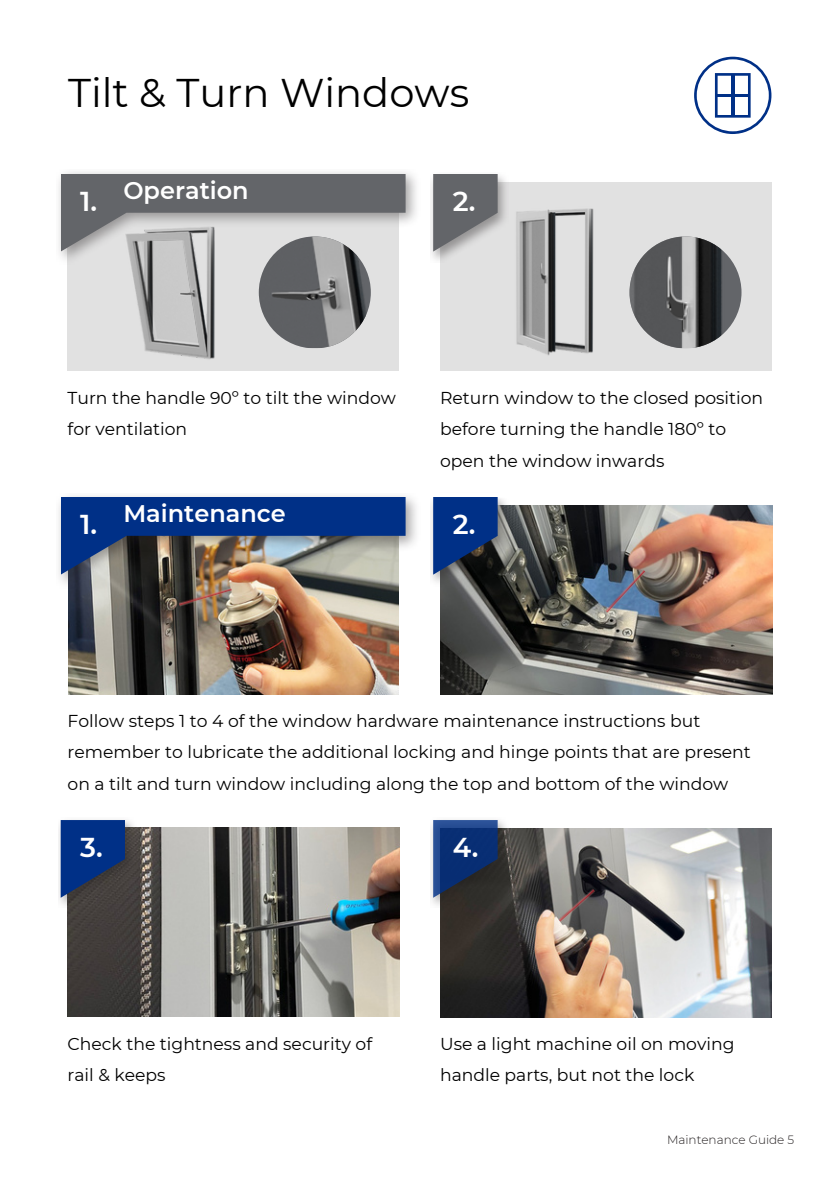
<style>
.page{position:relative;width:839px;height:1191px;background:#fff}
.page>*{position:absolute;margin:0;border:0;box-sizing:border-box;transform-origin:0 0}
.t1{font:40px "Montserrat";color:#000}
.t2{font:600 27.4px "Montserrat";color:#fff}
.t3{font:600 24px "Montserrat";color:#fff}
.t4{font:17.2px/31.6px "Montserrat";color:#000}
.t5{font:300 12px "Montserrat";color:#231f20}
</style>
<div class="page">
<div style="left:68px;top:182px;width:331px;height:188px;background:#e1e1e1"></div>
<img style="left:440px;top:505px;width:332px;height:189px">
<img style="left:68px;top:588px;width:330px;height:106px">
<img style="left:131px;top:264px;width:186px;height:95px">
<img style="left:59px;top:172px;width:357px;height:92px">
<svg style="left:61px;top:174px;width:344px;height:78px"></svg>
<img style="left:68px;top:828px;width:331px;height:189px">
<div style="left:440px;top:182px;width:331px;height:188px;background:#e1e1e1"></div>
<img style="left:516px;top:208px;width:190px;height:148px">
<img style="left:59px;top:496px;width:357px;height:92px">
<img style="left:61px;top:497px;width:344px;height:78px">
<img style="left:440px;top:828px;width:331px;height:189px">
<img style="left:430px;top:174px;width:76px;height:86px">
<svg style="left:433px;top:174px;width:64px;height:78px;background:#7c7d80"></svg>
<img style="left:430px;top:497px;width:78px;height:89px">
<svg style="left:433px;top:497px;width:64px;height:78px;background:#0c3070"></svg>
<img style="left:58px;top:820px;width:78px;height:88px">
<svg style="left:61px;top:820px;width:64px;height:78px;background:#113474"></svg>
<img style="left:430px;top:820px;width:78px;height:88px">
<svg style="left:433px;top:820px;width:64px;height:78px;background:#183468"></svg>
<img style="left:177px;top:583px;width:55px;height:25px">
<img style="left:602px;top:566px;width:44px;height:48px">
<img style="left:555px;top:885px;width:41px;height:38px">
<img style="left:259px;top:236px;width:112px;height:112px;border-radius:50%">
<img style="left:629px;top:236px;width:112px;height:112px;border-radius:50%">
<svg style="left:694px;top:57px;width:77px;height:77px"></svg>
<hr style="left:716px;top:94px;width:33px;height:3px;background:#003087">
<hr style="left:731px;top:75px;width:3px;height:41px;background:#003087">
<h3 class="t1" style="left:68px;top:68px;width:402px">Tilt &amp; Turn Windows</h3>
<p class="t2" style="left:80px;top:185px;width:19px">1.</p>
<p class="t3" style="left:123px;top:176px;width:127px">Operation</p>
<p class="t2" style="left:452px;top:185px;width:24px">2.</p>
<p class="t4" style="left:68px;top:382px;width:330px">Turn the handle 90º to tilt the window for ventilation</p>
<p class="t2" style="left:80px;top:508px;width:19px">1.</p>
<p class="t3" style="left:123px;top:498px;width:164px">Maintenance</p>
<h2 class="t4" style="left:440px;top:382px;width:324px">Return window to the closed position before turning the handle 180º to open the window inwards</h2>
<h2 class="t2" style="left:452px;top:508px;width:24px">2.</h2>
<p class="t4" style="left:68px;top:705px;width:684px">Follow steps 1 to 4 of the window hardware maintenance instructions but remember to lubricate the additional locking and hinge points that are present on a tilt and turn window including along the top and bottom of the window</p>
<h4 class="t2" style="left:80px;top:831px;width:24px">3.</h4>
<h3 class="t2" style="left:452px;top:831px;width:27px">4.</h3>
<p class="t4" style="left:68px;top:1028px;width:306px">Check the tightness and security of rail &amp; keeps</p>
<h4 class="t4" style="left:440px;top:1028px;width:296px">Use a light machine oil on moving handle parts, but not the lock</h4>
<h2 class="t5" style="left:667px;top:1132px;width:129px">Maintenance Guide 5</h2>
</div>
